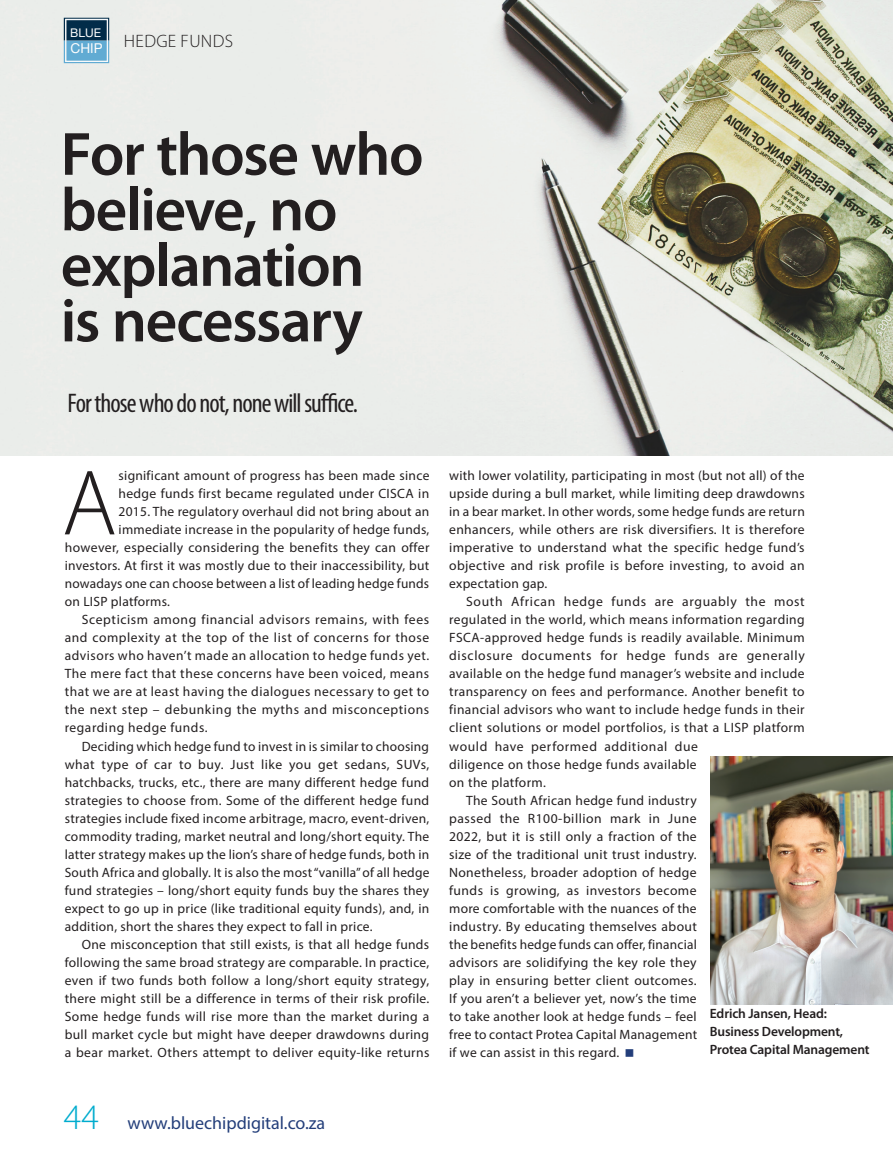
<style>
.page{position:relative;width:893px;height:1170px;background:#fff}
.page>*{position:absolute;margin:0;border:0;box-sizing:border-box;transform-origin:0 0}
.Ed__Body_Copy_Drop_C{font:300 93.6px "Myriad Pro";color:#231f20}
.Ed__Headline{font:600 61.5px/55.5px "Myriad Pro";letter-spacing:-.025em;color:#231f20}
.Picture_Caption{font:300 36px "Myriad Pro";color:#00acce}
.Ed__Standfirst_Blurb{font:condensed 27px "Myriad Pro";letter-spacing:-.035em;color:#231f20}
.Picture_Caption-2{font:18px "Myriad Pro";color:#233e7a}
.Picture_Caption-3{font:300 18px "Myriad Pro";letter-spacing:.02em;color:#231f20}
.t1{font:13.65px "Helvetica Neue LT Std";color:#fcfcfc}
.Ed__Body_Copy{font:13.5px/18px "Myriad Pro";letter-spacing:.03em;color:#231f20;text-align:justify}
.Ed__Body_Copy_Drop_C-2{font:13.5px "Myriad Pro";letter-spacing:.02em;color:#231f20}
.Ed__Body_Copy-2{font:600 13.5px/18px "Myriad Pro";letter-spacing:-.01em;color:#231f20}
.t2{font:12px "Helvetica Neue LT Std";color:#fcfcfc}
</style>
<div class="page">
<img style="left:0;top:0;width:893px;height:455px">
<img style="left:710px;top:756px;width:183px;height:248px">
<svg style="left:64px;top:18px;width:45px;height:45px"></svg>
<div style="left:68px;top:25px;width:37px;height:14px;background:#022c49"></div>
<div style="left:69px;top:42px;width:35px;height:14px;background:#61abd3"></div>
<p class="t2" style="left:70px;top:25px;width:32px">BLUE</p>
<p class="t1" style="left:71px;top:40px;width:34px">CHIP</p>
<p class="Picture_Caption-3" style="left:124px;top:31px;width:111px">HEDGE FUNDS</p>
<p class="Ed__Headline" style="left:61px;top:125px;width:364px">For those who believe, no explanation<br>is necessary</p>
<p class="Ed__Standfirst_Blurb" style="left:68px;top:387px;width:292px">For those who do not, none will suffice.</p>
<p class="Ed__Body_Copy_Drop_C" style="left:62px;top:447px;width:56px">A</p>
<p class="Ed__Body_Copy_Drop_C-2" style="left:119px;top:467px;width:312px">significant amount of progress has been made since</p>
<p class="Ed__Body_Copy_Drop_C-2" style="left:119px;top:485px;width:312px">hedge funds first became regulated under CISCA in</p>
<p class="Ed__Body_Copy_Drop_C-2" style="left:119px;top:503px;width:312px">2015. The regulatory overhaul did not bring about an</p>
<p class="Ed__Body_Copy_Drop_C-2" style="left:119px;top:521px;width:312px">immediate increase in the popularity of hedge funds,</p>
<p class="Ed__Body_Copy_Drop_C-2" style="left:65px;top:539px;width:366px">however, especially considering the benefits they can offer</p>
<p class="Ed__Body_Copy_Drop_C-2" style="left:65px;top:557px;width:366px">investors. At first it was mostly due to their inaccessibility, but</p>
<p class="Ed__Body_Copy_Drop_C-2" style="left:65px;top:575px;width:366px">nowadays one can choose between a list of leading hedge funds</p>
<p class="Ed__Body_Copy_Drop_C-2" style="left:65px;top:593px;width:107px">on LISP platforms.</p>
<p class="Ed__Body_Copy" style="left:65px;top:610px;width:366px;text-indent:17px">Scepticism among financial advisors remains, with fees and complexity at the top of the list of concerns for those advisors who haven’t made an allocation to hedge funds yet.<br>The mere fact that these concerns have been voiced, means that we are at least having the dialogues necessary to get to the next step – debunking the myths and misconceptions regarding hedge funds.</p>
<p class="Ed__Body_Copy" style="left:65px;top:736px;width:366px;text-indent:17px">Deciding which hedge fund to invest in is similar to choosing what type of car to buy. Just like you get sedans, SUVs, hatchbacks, trucks, etc., there are many different hedge fund strategies to choose from. Some of the different hedge fund strategies include fixed income arbitrage, macro, event-driven, commodity trading, market neutral and long/short equity. The latter strategy makes up the lion’s share of hedge funds, both in South Africa and globally. It is also the most “vanilla” of all hedge fund strategies – long/short equity funds buy the shares they expect to go up in price (like traditional equity funds), and, in addition, short the shares they expect to fall in price.</p>
<p class="Ed__Body_Copy" style="left:65px;top:934px;width:366px;text-indent:17px">One misconception that still exists, is that all hedge funds following the same broad strategy are comparable. In practice, even if two funds both follow a long/short equity strategy, there might still be a difference in terms of their risk profile.<br>Some hedge funds will rise more than the market during a bull market cycle but might have deeper drawdowns during a bear market. Others attempt to deliver equity-like returns</p>
<p class="Picture_Caption" style="left:64px;top:1094px;width:37px">44</p>
<p class="Picture_Caption-2" style="left:128px;top:1111px;width:199px">www.bluechipdigital.co.za</p>
<p class="Ed__Body_Copy" style="left:449px;top:466px;width:357px">with lower volatility, participating in most (but not all) of the upside during a bull market, while limiting deep drawdowns in a bear market. In other words, some hedge funds are return enhancers, while others are risk diversifiers. It is therefore imperative to understand what the specific hedge fund’s objective and risk profile is before investing, to avoid an expectation gap.</p>
<p class="Ed__Body_Copy" style="left:449px;top:592px;width:357px;text-align:left;text-indent:17px">South African hedge funds are arguably the most regulated in the world, which means information regarding FSCA-approved hedge funds is readily available. Minimum disclosure documents for hedge funds are generally available on the hedge fund manager’s website and include transparency on fees and performance. Another benefit to financial advisors who want to include hedge funds in their client solutions or model portfolios, is that a LISP platform would have performed additional due<br>diligence on those hedge funds available<br>on the platform.</p>
<p class="Ed__Body_Copy" style="left:449px;top:790px;width:250px;text-indent:17px">The South African hedge fund industry passed the R100-billion mark in June 2022, but it is still only a fraction of the size of the traditional unit trust industry.<br>Nonetheless, broader adoption of hedge funds is growing, as investors become more comfortable with the nuances of the industry. By educating themselves about the benefits hedge funds can offer, financial advisors are solidifying the key role they play in ensuring better client outcomes.<br>If you aren’t a believer yet, now’s the time to take another look at hedge funds – feel free to contact Protea Capital Management if we can assist in this regard.</p>
<p class="Ed__Body_Copy-2" style="left:710px;top:1003px;width:161px">Edrich Jansen, Head:<br>Business Development,<br>Protea Capital Management</p>
</div>
